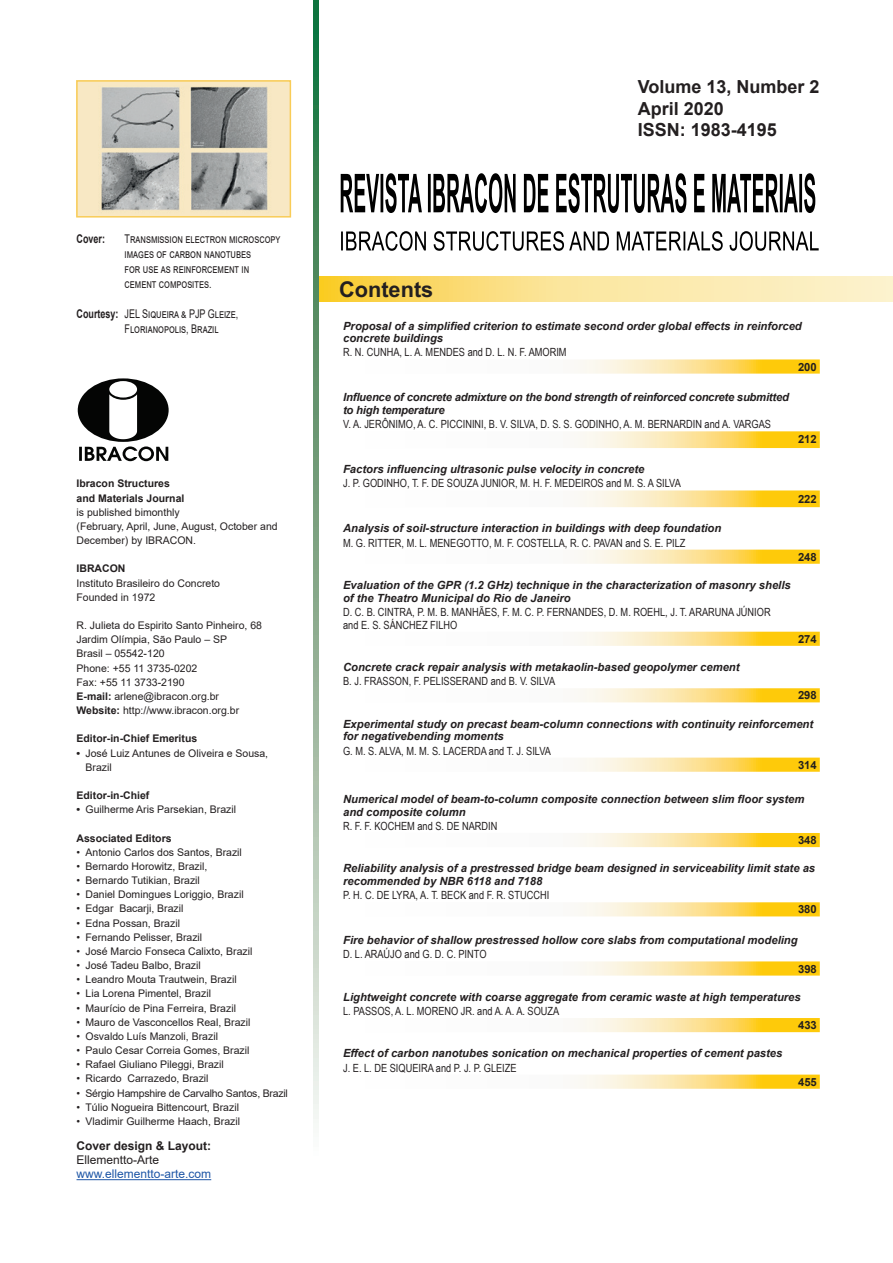
<style>
.page{position:relative;width:893px;height:1263px;background:#fff}
.page>*{position:absolute;margin:0;border:0;box-sizing:border-box;transform-origin:0 0}
.t1{font:700 21.75px "Arial";color:#231f20}
.t2{font:700 18px/21.6px "Arial";color:#231f20}
.t3{font:12px/15px "Arial";color:#231f20;scale:.75 1}
.t4{font:12px "Arial";color:#1e56a6}
.t5{font:700 12px "Arial";color:#231f20}
.t6{font:12px "Arial";color:#231f20}
.t7{font:700 12px "Arial";color:#231f20;scale:.75 1}
.t8{font:italic 700 11.25px/12.8px "Arial";color:#231f20}
.t9{font:11.25px/12.8px "Arial Narrow";color:#231f20}
.t10{font:italic 700 11.25px/12.8px "Arial";letter-spacing:-.02em;color:#231f20}
.t11{font:700 11.25px "Arial";color:#231f20}
.t12{font:10.5px/14.1px "Arial";color:#231f20}
.t13{font:700 10.5px/14.1px "Arial";color:#231f20}
.t14{font:10.5px "Arial";letter-spacing:-.02em;color:#231f20}
.s1{font-weight:700}
</style>
<div class="page">
<img style="left:79px;top:83px;width:209px;height:132px">
<div style="left:76px;top:80px;width:215px;height:138px;border:2px solid #f9cc57"></div>
<hr style="left:77px;top:1179px;width:134px;height:1px;background:#1e56a6">
<svg style="left:78px;top:378px;width:91px;height:83px"></svg>
<svg style="left:341px;top:173px;width:478px;height:78px"></svg>
<svg style="left:578px;top:359px;width:242px;height:730px"></svg>
<svg style="left:319px;top:276px;width:574px;height:26px;background:#fbe394"></svg>
<svg style="left:313px;top:0;width:6px;height:1119px;background:#81a98b"></svg>
<p class="t7" style="left:77px;top:231px;width:40px">Cover:</p>
<p class="t3" style="left:125px;top:231px;width:209px">Transmission electron microscopy images of carbon nanotubes<br>for use as reinforcement in cement composites.</p>
<p class="t3" style="left:125px;top:306px;width:153px;text-indent:-48px"><span class="s1">Courtesy:</span> JEL Siqueira &amp; PJP Gleize,<br>Florianopolis, Brazil</p>
<p class="t13" style="left:77px;top:477px;width:109px">Ibracon Structures and Materials Journal</p>
<p class="t12" style="left:77px;top:505px;width:203px">is published bimonthly<br>(February, April, June, August, October and<br>December) by IBRACON.</p>
<p class="t13" style="left:77px;top:562px;width:50px">IBRACON</p>
<p class="t12" style="left:77px;top:576px;width:145px">Instituto Brasileiro do Concreto<br>Founded in 1972</p>
<p class="t12" style="left:77px;top:618px;width:187px">R. Julieta do Espirito Santo Pinheiro, 68<br>Jardim Olímpia, São Paulo – SP<br>Brasil – 05542-120<br>Phone: +55 11 3735-0202<br>Fax: +55 11 3733-2190<br><span class="s1">E-mail:</span> arlene@ibracon.org.br<br><span class="s1">Website:</span> http://www.ibracon.org.br</p>
<p class="t13" style="left:77px;top:732px;width:122px">Editor-in-Chief Emeritus</p>
<p class="t12" style="left:86px;top:746px;width:184px;text-indent:-9px"><span class="s1">•</span> José Luiz Antunes de Oliveira e Sousa,<br>Brazil</p>
<p class="t13" style="left:77px;top:788px;width:74px">Editor-in-Chief</p>
<p class="t12" style="left:77px;top:802px;width:161px"><span class="s1">•</span> Guilherme Aris Parsekian, Brazil</p>
<p class="t13" style="left:77px;top:831px;width:97px">Associated Editors</p>
<p class="t12" style="left:77px;top:845px;width:167px">• Antonio Carlos dos Santos, Brazil</p>
<p class="t12" style="left:77px;top:859px;width:132px">• Bernardo Horowitz, Brazil,</p>
<p class="t12" style="left:77px;top:873px;width:125px">• Bernardo Tutikian, Brazil</p>
<p class="t12" style="left:77px;top:887px;width:169px">• Daniel Domingues Loriggio, Brazil</p>
<p class="t12" style="left:77px;top:901px;width:109px">• Edgar Bacarji, Brazil</p>
<p class="t12" style="left:77px;top:916px;width:105px">• Edna Possan, Brazil</p>
<p class="t12" style="left:77px;top:930px;width:127px">• Fernando Pelisser, Brazil</p>
<p class="t12" style="left:77px;top:944px;width:177px">• José Marcio Fonseca Calixto, Brazil</p>
<p class="t12" style="left:77px;top:958px;width:126px">• José Tadeu Balbo, Brazil</p>
<p class="t12" style="left:77px;top:972px;width:162px">• Leandro Mouta Trautwein, Brazil</p>
<p class="t12" style="left:77px;top:986px;width:136px">• Lia Lorena Pimentel, Brazil</p>
<p class="t12" style="left:77px;top:1001px;width:161px">• Maurício de Pina Ferreira, Brazil</p>
<p class="t12" style="left:77px;top:1015px;width:175px">• Mauro de Vasconcellos Real, Brazil</p>
<p class="t12" style="left:77px;top:1029px;width:143px">• Osvaldo Luís Manzoli, Brazil</p>
<p class="t12" style="left:77px;top:1043px;width:174px">• Paulo Cesar Correia Gomes, Brazil</p>
<p class="t12" style="left:77px;top:1057px;width:149px">• Rafael Giuliano Pileggi, Brazil</p>
<p class="t12" style="left:77px;top:1071px;width:134px">• Ricardo Carrazedo, Brazil</p>
<p class="t14" style="left:77px;top:1085px;width:213px">• Sérgio Hampshire de Carvalho Santos, Brazil</p>
<p class="t12" style="left:77px;top:1100px;width:164px">• Túlio Nogueira Bittencourt, Brazil</p>
<p class="t12" style="left:77px;top:1114px;width:165px">• Vladimir Guilherme Haach, Brazil</p>
<p class="t5" style="left:77px;top:1137px;width:136px">Cover design &amp; Layout:</p>
<p class="t6" style="left:77px;top:1151px;width:84px">Ellementto-Arte</p>
<p class="t4" style="left:77px;top:1166px;width:136px">www.ellementto-arte.com</p>
<h1 class="t1" style="left:339px;top:274px;width:96px">Contents</h1>
<h2 class="t2" style="left:638px;top:76px;width:183px">Volume 13, Number 2<br>April 2020<br>ISSN: 1983-4195</h2>
<p class="t8" style="left:343px;top:320px;width:460px">Proposal of a simplified criterion to estimate second order global effects in reinforced concrete buildings</p>
<p class="t9" style="left:343px;top:346px;width:225px">R. N. CUNHA, L. A. MENDES and D. L. N. F. AMORIM</p>
<p class="t11" style="left:798px;top:359px;width:20px">200</p>
<p class="t10" style="left:343px;top:391px;width:447px">Influence of concrete admixture on the bond strength of reinforced concrete submitted to high temperature</p>
<p class="t9" style="left:343px;top:418px;width:429px">V. A. JERÔNIMO, A. C. PICCININI, B. V. SILVA, D. S. S. GODINHO, A. M. BERNARDIN and A. VARGAS</p>
<p class="t11" style="left:798px;top:431px;width:20px">212</p>
<p class="t8" style="left:343px;top:463px;width:303px">Factors influencing ultrasonic pulse velocity in concrete</p>
<p class="t9" style="left:343px;top:477px;width:339px">J. P. GODINHO, T. F. DE SOUZA JUNIOR, M. H. F. MEDEIROS and M. S. A SILVA</p>
<p class="t11" style="left:798px;top:491px;width:20px">222</p>
<p class="t8" style="left:343px;top:522px;width:380px">Analysis of soil-structure interaction in buildings with deep foundation</p>
<p class="t9" style="left:343px;top:536px;width:344px">M. G. RITTER, M. L. MENEGOTTO, M. F. COSTELLA, R. C. PAVAN and S. E. PILZ</p>
<p class="t11" style="left:798px;top:549px;width:20px">248</p>
<p class="t8" style="left:343px;top:579px;width:449px">Evaluation of the GPR (1.2 GHz) technique in the characterization of masonry shells of the Theatro Municipal do Rio de Janeiro</p>
<p class="t9" style="left:343px;top:605px;width:429px">D. C. B. CINTRA, P. M. B. MANHÃES, F. M. C. P. FERNANDES, D. M. ROEHL, J. T. ARARUNA JÚNIOR and E. S. SÁNCHEZ FILHO</p>
<p class="t11" style="left:798px;top:631px;width:20px">274</p>
<p class="t8" style="left:343px;top:661px;width:398px">Concrete crack repair analysis with metakaolin-based geopolymer cement</p>
<p class="t9" style="left:343px;top:674px;width:214px">B. J. FRASSON, F. PELISSERAND and B. V. SILVA</p>
<p class="t11" style="left:798px;top:687px;width:20px">298</p>
<p class="t8" style="left:343px;top:718px;width:472px">Experimental study on precast beam-column connections with continuity reinforcement for negativebending moments</p>
<p class="t9" style="left:343px;top:744px;width:209px">G. M. S. ALVA, M. M. S. LACERDA and T. J. SILVA</p>
<p class="t11" style="left:798px;top:757px;width:20px">314</p>
<p class="t8" style="left:343px;top:793px;width:463px">Numerical model of beam-to-column composite connection between slim floor system and composite column</p>
<p class="t9" style="left:343px;top:819px;width:156px">R. F. F. KOCHEM and S. DE NARDIN</p>
<p class="t11" style="left:798px;top:832px;width:20px">348</p>
<p class="t8" style="left:343px;top:862px;width:474px">Reliability analysis of a prestressed bridge beam designed in serviceability limit state as recommended by NBR 6118 and 7188</p>
<p class="t9" style="left:343px;top:888px;width:208px">P. H. C. DE LYRA, A. T. BECK and F. R. STUCCHI</p>
<p class="t11" style="left:798px;top:901px;width:20px">380</p>
<p class="t8" style="left:343px;top:934px;width:456px">Fire behavior of shallow prestressed hollow core slabs from computational modeling</p>
<p class="t9" style="left:343px;top:948px;width:145px">D. L. ARAÚJO and G. D. C. PINTO</p>
<p class="t11" style="left:798px;top:961px;width:20px">398</p>
<p class="t8" style="left:343px;top:991px;width:459px">Lightweight concrete with coarse aggregate from ceramic waste at high temperatures</p>
<p class="t9" style="left:343px;top:1004px;width:218px">L. PASSOS, A. L. MORENO JR. and A. A. A. SOUZA</p>
<p class="t11" style="left:798px;top:1017px;width:20px">433</p>
<p class="t8" style="left:343px;top:1047px;width:441px">Effect of carbon nanotubes sonication on mechanical properties of cement pastes</p>
<p class="t9" style="left:343px;top:1061px;width:175px">J. E. L. DE SIQUEIRA and P. J. P. GLEIZE</p>
<p class="t11" style="left:798px;top:1074px;width:20px">455</p>
</div>
